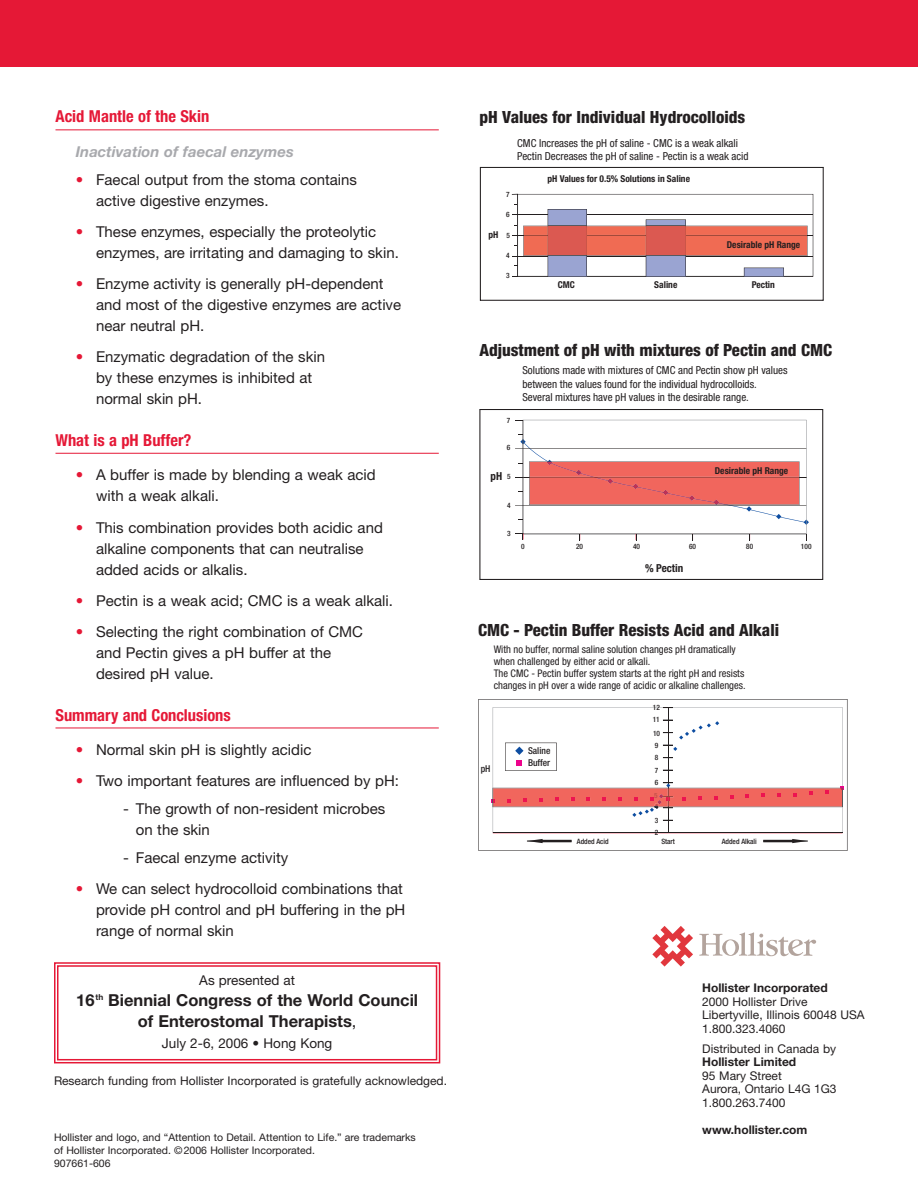
<style>
.page{position:relative;width:918px;height:1188px;background:#fff}
.page>*{position:absolute;margin:0;border:0;box-sizing:border-box;transform-origin:0 0}
.t1{font:800 condensed 16.8px "Helvetica Neue";color:#231f20}
.t2{font:700 16.5px/21px "Helvetica Neue";color:#231f20;text-align:center}
.t3{font:700 condensed 16.5px "Helvetica Neue";color:#e51836}
.t4{font:15px/21px "Helvetica Neue";color:#231f20}
.t5{font:italic 700 15px "Helvetica Neue";color:#a8a9ad}
.t6{font:13.5px "Helvetica Neue";color:#231f20}
.t7{font:12px/13.5px "Helvetica Neue";color:#231f20}
.t8{font:700 12px "Helvetica Neue";color:#231f20}
.t9{font:condensed 11.1px/13.2px "Helvetica Neue";color:#231f20}
.t10{font:700 condensed 11.1px "Helvetica Neue";color:#231f20}
.t11{font:condensed 10.95px/13.2px "Helvetica Neue";color:#231f20}
.t12{font:condensed 10.5px/12px "Helvetica Neue";color:#231f20}
.t13{font:10.5px/12.6px "Helvetica Neue";color:#231f20}
.t14{font:700 condensed 9.45px "Helvetica Neue";color:#231f20}
.t15{font:500 condensed 9.45px/12.1px "Helvetica Neue";color:#231f20}
.t16{font:500 condensed 7.35px "Helvetica Neue";color:#231f20}
.s1{font-weight:800;color:#e51836}
.s2{font-weight:400}
</style>
<div class="page">
<hr style="left:56px;top:129px;width:383px;height:1px;background:#e51836">
<hr style="left:56px;top:453px;width:383px;height:1px;background:#e51836">
<hr style="left:56px;top:728px;width:383px;height:1px;background:#e51836">
<svg style="left:480px;top:167px;width:344px;height:134px"></svg>
<svg style="left:512px;top:194px;width:301px;height:83px"></svg>
<svg style="left:479px;top:409px;width:344px;height:171px"></svg>
<svg style="left:515px;top:420px;width:294px;height:120px"></svg>
<svg style="left:478px;top:699px;width:369px;height:152px"></svg>
<svg style="left:493px;top:707px;width:350px;height:126px"></svg>
<hr style="left:668px;top:708px;width:1px;height:125px;background:#231f20">
<hr style="left:493px;top:833px;width:349px;height:1px;background:#231f20">
<svg style="left:505px;top:743px;width:52px;height:28px"></svg>
<svg style="left:763px;top:839px;width:45px;height:4px"></svg>
<svg style="left:527px;top:839px;width:45px;height:4px"></svg>
<svg style="left:663px;top:720px;width:56px;height:31px"></svg>
<svg style="left:491px;top:782px;width:353px;height:39px"></svg>
<svg style="left:652px;top:926px;width:41px;height:41px"></svg>
<svg style="left:699px;top:932px;width:117px;height:24px"></svg>
<div style="left:54px;top:962px;width:386px;height:101px;border:2px solid #e51836"></div>
<div style="left:57px;top:965px;width:380px;height:95px;border:2px solid #e51836"></div>
<div style="left:0;top:0;width:918px;height:68px;background:#e51836"></div>
<p class="t3" style="left:56px;top:111px;width:155px">Acid Mantle of the Skin</p>
<p class="t5" style="left:76px;top:146px;width:220px">Inactivation of faecal enzymes</p>
<p class="t4" style="left:96px;top:170px;width:263px;text-indent:-20px"><span class="s1">•</span> Faecal output from the stoma contains active digestive enzymes.</p>
<p class="t4" style="left:96px;top:222px;width:304px;text-indent:-20px"><span class="s1">•</span> These enzymes, especially the proteolytic enzymes, are irritating and damaging to skin.</p>
<p class="t4" style="left:96px;top:275px;width:307px;text-indent:-20px"><span class="s1">•</span> Enzyme activity is generally pH-dependent and most of the digestive enzymes are active near neutral pH.</p>
<p class="t4" style="left:96px;top:348px;width:231px;text-indent:-20px"><span class="s1">•</span> Enzymatic degradation of the skin by these enzymes is inhibited at normal skin pH.</p>
<p class="t3" style="left:56px;top:434px;width:137px">What is a pH Buffer?</p>
<p class="t4" style="left:96px;top:466px;width:281px;text-indent:-20px"><span class="s1">•</span> A buffer is made by blending a weak acid with a weak alkali.</p>
<p class="t4" style="left:96px;top:518px;width:288px;text-indent:-20px"><span class="s1">•</span> This combination provides both acidic and alkaline components that can neutralise added acids or alkalis.</p>
<p class="t4" style="left:76px;top:591px;width:319px"><span class="s1">•</span> Pectin is a weak acid; CMC is a weak alkali.</p>
<p class="t4" style="left:96px;top:622px;width:269px;text-indent:-20px"><span class="s1">•</span> Selecting the right combination of CMC and Pectin gives a pH buffer at the desired pH value.</p>
<p class="t3" style="left:56px;top:709px;width:177px">Summary and Conclusions</p>
<p class="t4" style="left:76px;top:741px;width:237px"><span class="s1">•</span> Normal skin pH is slightly acidic</p>
<p class="t4" style="left:76px;top:772px;width:325px"><span class="s1">•</span> Two important features are influenced by pH:</p>
<p class="t4" style="left:136px;top:800px;width:251px;text-indent:-13px">- The growth of non-resident microbes on the skin</p>
<p class="t4" style="left:123px;top:848px;width:167px">- Faecal enzyme activity</p>
<p class="t4" style="left:96px;top:879px;width:311px;text-indent:-20px"><span class="s1">•</span> We can select hydrocolloid combinations that provide pH control and pH buffering in the pH range of normal skin</p>
<p class="t6" style="left:199px;top:975px;width:97px">As presented at</p>
<p class="t2" style="left:76px;top:991px;width:344px">16<sup>th</sup> Biennial Congress of the World Council of Enterostomal Therapists<span class="s2">,</span></p>
<p class="t6" style="left:162px;top:1038px;width:172px">July 2-6, 2006 • Hong Kong</p>
<p class="t7" style="left:54px;top:1075px;width:395px">Research funding from Hollister Incorporated is gratefully acknowledged.</p>
<p class="t13" style="left:54px;top:1132px;width:363px">Hollister and logo, and “Attention to Detail. Attention to Life.” are trademarks of Hollister Incorporated. ©2006 Hollister Incorporated.<br>907661-606</p>
<p class="t1" style="left:480px;top:111px;width:267px">pH Values for Individual Hydrocolloids</p>
<p class="t14" style="left:488px;top:232px;width:11px">pH</p>
<p class="t11" style="left:517px;top:138px;width:233px">CMC Increases the pH of saline - CMC is a weak alkali<br>Pectin Decreases the pH o saline - Pectin is a weak acid</p>
<p class="t14" style="left:547px;top:176px;width:144px">pH Values fo 0.5% Solutions in Saline</p>
<p class="t14" style="left:727px;top:241px;width:75px">Desirable pH Range</p>
<p class="t14" style="left:558px;top:281px;width:19px">CMC</p>
<p class="t14" style="left:654px;top:282px;width:25px">Saline</p>
<p class="t14" style="left:752px;top:281px;width:25px">Pectin</p>
<p class="t1" style="left:479px;top:344px;width:354px">Adjustment of pH with mixtures of Pectin and CMC</p>
<p class="t9" style="left:522px;top:365px;width:267px">Solutions made with mixtures of CMC and Pectin show pH values between the values found for the individual hydrocolloids.<br>Several mixtures have pH values in the desirable range.</p>
<p class="t10" style="left:491px;top:472px;width:13px">pH</p>
<p class="t14" style="left:715px;top:467px;width:75px">Desirable pH Range</p>
<p class="t16" style="left:576px;top:544px;width:9px">20</p>
<p class="t16" style="left:633px;top:544px;width:9px">40</p>
<p class="t16" style="left:689px;top:544px;width:9px">60</p>
<p class="t10" style="left:645px;top:564px;width:40px">% Pectin</p>
<p class="t1" style="left:478px;top:624px;width:302px">CMC - Pectin Buffer Resists Acid and Alkali</p>
<p class="t12" style="left:494px;top:644px;width:253px">With no buffer, normal saline solution changes pH dramatically when challenged by eithe acid or alkal<br>The CMC Pectin bu fer system starts at the right pH and resists changes in pH ove a wide range of acidic or alkaline cha lenges.</p>
<p class="t16" style="left:653px;top:705px;width:9px">12</p>
<p class="t16" style="left:653px;top:717px;width:9px">11</p>
<p class="t15" style="left:481px;top:764px;width:11px">pH</p>
<p class="t15" style="left:528px;top:745px;width:24px">Saline<br>Buffer</p>
<p class="t16" style="left:653px;top:730px;width:9px">10</p>
<p class="t16" style="left:577px;top:838px;width:33px">A de Acid</p>
<p class="t16" style="left:665px;top:838px;width:9px">tar</p>
<p class="t16" style="left:722px;top:838px;width:37px">A de Alkali</p>
<p class="t8" style="left:702px;top:984px;width:127px">Hollister Incorporated</p>
<p class="t7" style="left:702px;top:996px;width:164px">2000 Hollister Drive<br>Libertyville, Illinois 60048 USA<br>1.800.323.4060</p>
<p class="t7" style="left:702px;top:1043px;width:135px">Distributed in Canada by</p>
<p class="t8" style="left:702px;top:1058px;width:96px">Hollister Limited</p>
<p class="t7" style="left:702px;top:1070px;width:136px">95 Mary Street<br>Aurora, Ontario L4G 1G3<br>1.800.263.7400</p>
<p class="t8" style="left:702px;top:1125px;width:107px">www.hollister.com</p>
</div>
